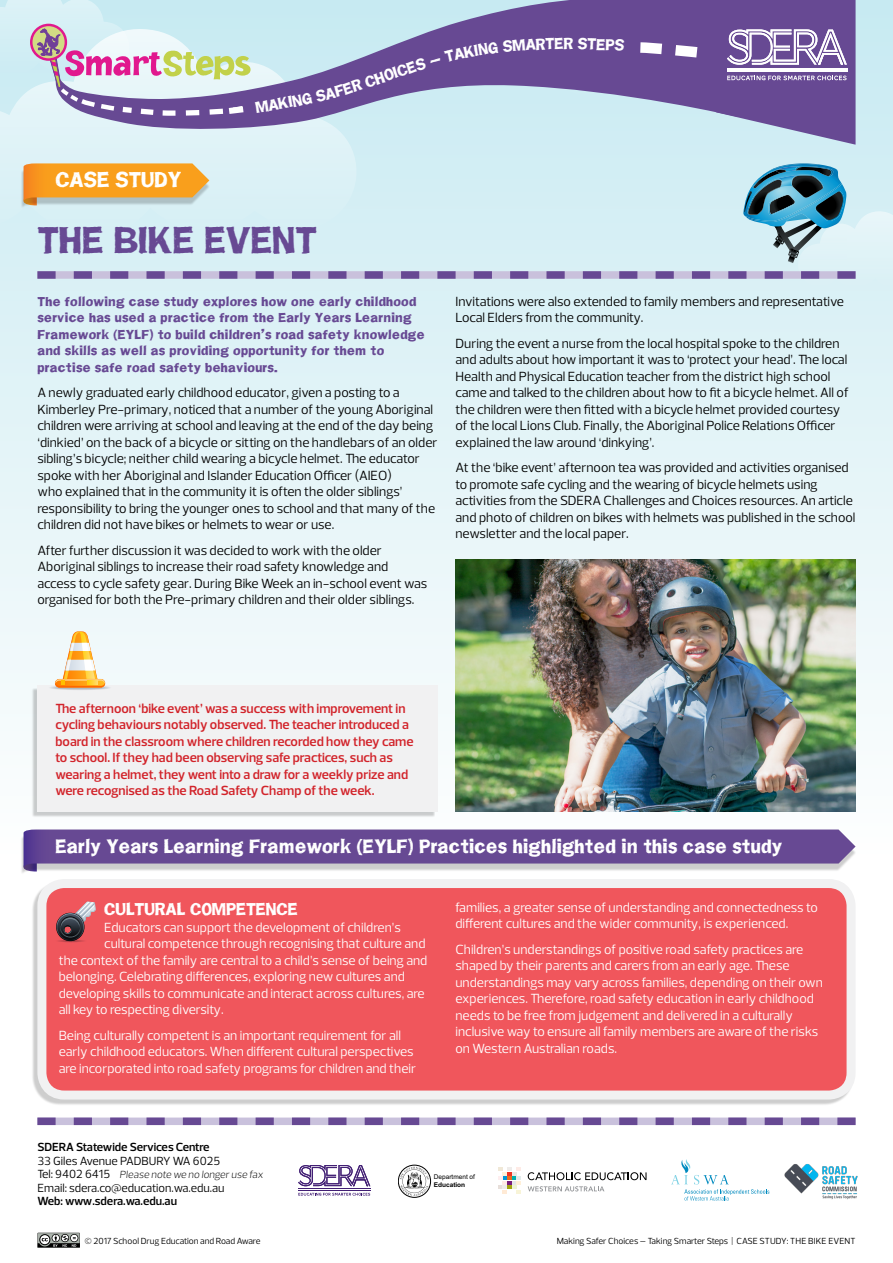
<style>
.page{position:relative;width:893px;height:1263px;background:#fff}
.page>*{position:absolute;margin:0;border:0;box-sizing:border-box;transform-origin:0 0}
.t1{font:39px "Franklin Gothic Hand Demi";color:#674993}
.t2{font:22.5px "Franklin Gothic Hand Demi";color:#fff}
.t3{font:20.25px "Franklin Gothic Hand Demi";letter-spacing:.01em;color:#fff}
.t4{font:18px "Franklin Gothic Hand Demi";color:#fff}
.t5{font:16.5px "Franklin Gothic Hand Demi";color:#fff}
.t6{font:13.5px/16.5px "Prelo";color:#000}
.t7{font:13.5px/16.5px "Prelo";color:#fff}
.t8{font:600 13.5px/16.5px "Prelo";color:#d2232a}
.t9{font:13.5px/16.5px "Franklin Gothic Hand Demi";letter-spacing:.02em;color:#674993;scale:1.04 1}
.t10{font:12px "Prelo";color:#000}
.t11{font:600 12px "Prelo";letter-spacing:-.01em;color:#000}
.t12{font:300 10.5px "Prelo";color:#000}
.t13{font:9px "Prelo";color:#000}
.t14{font:6.45px "Arial";color:#000}
.t15{font:700 6.45px "Arial";color:#000}
.s1{font-weight:400;font-size:12px}
</style>
<div class="page">
<div style="left:0;top:0;width:893px;height:856px;background:linear-gradient(to bottom,#c7eaf2,#fefefe)"></div>
<div style="left:0;top:118px;width:360px;height:120px;background:#dff2f7"></div>
<div style="left:31px;top:688px;width:404px;height:129px;background:#000;opacity:.2"></div>
<div style="left:37px;top:685px;width:400px;height:126px;background:#f1f1f2"></div>
<svg style="left:37px;top:1117px;width:818px;height:8px;background:#9d8bbb"></svg>
<svg style="left:671px;top:1159px;width:98px;height:41px"></svg>
<svg style="left:498px;top:1167px;width:23px;height:27px"></svg>
<svg style="left:528px;top:1172px;width:118px;height:8px"></svg>
<svg style="left:528px;top:1186px;width:76px;height:5px"></svg>
<div style="left:398px;top:1165px;width:33px;height:32px;border:1px solid #000;border-radius:50%"></div>
<svg style="left:400px;top:1167px;width:29px;height:29px"></svg>
<svg style="left:298px;top:1165px;width:72px;height:21px"></svg>
<hr style="left:298px;top:1188px;width:72px;height:1px;background:#421f74">
<hr style="left:298px;top:1190px;width:72px;height:1px;background:#421f74">
<svg style="left:298px;top:1193px;width:72px;height:3px"></svg>
<img style="left:784px;top:1164px;width:74px;height:36px">
<div style="left:48px;top:685px;width:64px;height:5px;background:#e8e9eb;border-radius:50%"></div>
<div style="left:49px;top:685px;width:62px;height:5px;background:#e4e6e8;border-radius:50%"></div>
<div style="left:51px;top:685px;width:58px;height:5px;background:#dfe0e3;border-radius:50%"></div>
<svg style="left:52px;top:686px;width:56px;height:4px"></svg>
<hr style="left:53px;top:686px;width:54px;height:3px;background:#dfe3e7;border-radius:50%">
<hr style="left:54px;top:686px;width:52px;height:3px;background:#d9dde2;border-radius:50%">
<hr style="left:55px;top:686px;width:50px;height:3px;background:#d2d8dd;border-radius:50%">
<hr style="left:56px;top:686px;width:48px;height:3px;background:#ccd2d8;border-radius:50%">
<hr style="left:57px;top:687px;width:46px;height:2px;background:#c6ccd3;border-radius:50%">
<hr style="left:58px;top:687px;width:45px;height:2px;background:#c2cad1;border-radius:50%">
<hr style="left:59px;top:687px;width:43px;height:1px;background:#bcc4cc;border-radius:50%">
<svg style="left:55px;top:631px;width:50px;height:56px"></svg>
<svg style="left:23px;top:163px;width:870px;height:128px;background:#cbddde"></svg>
<div style="left:31px;top:881px;width:822px;height:224px;background:#000;opacity:.2"></div>
<div style="left:42px;top:883px;width:809px;height:212px;background:#f0565c;border-radius:22px"></div>
<div style="left:37px;top:879px;width:818px;height:220px;border:9px solid #f1f1f2;border-radius:22px"></div>
<div style="left:20px;top:833px;width:836px;height:42px;background:#fff"></div>
<svg style="left:23px;top:829px;width:832px;height:42px;background:#7d65a0"></svg>
<svg style="left:56px;top:901px;width:40px;height:41px"></svg>
<svg style="left:37px;top:1233px;width:43px;height:15px"></svg>
<img style="left:455px;top:559px;width:400px;height:252px">
<svg style="left:52px;top:0;width:344px;height:132px;background:#abb0d0"></svg>
<svg style="left:0;top:0;width:363px;height:118px;background:#bfc6d8"></svg>
<svg style="left:396px;top:0;width:459px;height:145px;background:#8f86b7"></svg>
<p class="t5" style="left:362px;top:73px;width:35px;rotate:-19deg">CHOI</p>
<p class="t5" style="left:563px;top:34px;width:11px">R</p>
<h2 class="t2" style="left:55px;top:166px;width:127px">CASE STUDY</h2>
<h1 class="t1" style="left:37px;top:217px;width:281px">THE BIKE EVENT</h1>
<p class="t9" style="left:37px;top:294px;width:374px">The following case study explores how one early childhood service has used a practice from the Early Years Learning Framework (EYLF) to build children’s road safety knowledge and skills as well as providing opportunity for them to practise safe road safety behaviours.</p>
<p class="t6" style="left:37px;top:385px;width:402px">A newly graduated early childhood educator, given a posting to a Kimberley Pre-primary, noticed that a number of the young Aboriginal children were arriving at school and leaving at the end of the day being ‘dinkied’ on the back of a bicycle or sitting on the handlebars of an older sibling’s bicycle; neither child wearing a bicycle helmet. The educator spoke with her Aboriginal and Islander Education Officer (AIEO)<br>who explained that in the community it is often the older siblings’ responsibility to bring the younger ones to school and that many of the children did not have bikes or helmets to wear or use.</p>
<p class="t6" style="left:37px;top:542px;width:391px">After further discussion it was decided to work with the older Aboriginal siblings to increase their road safety knowledge and access to cycle safety gear. During Bike Week an in-school event was organised for both the Pre-primary children and their older siblings.</p>
<p class="t6" style="left:455px;top:293px;width:390px">Invitations were also extended to family members and representative<br>Local Elders from the community.</p>
<p class="t6" style="left:455px;top:335px;width:395px">During the event a nurse from the local hospital spoke to the children and adults about how important it was to ‘protect your head’. The local Health and Physical Education teacher from the district high school came and talked to the children about how to fit a bicycle helmet. All of the children were then fitted with a bicycle helmet provided courtesy of the local Lions Club. Finally, the Aboriginal Police Relations Officer explained the law around ‘dinkying’.</p>
<p class="t6" style="left:455px;top:460px;width:401px">At the ‘bike event’ afternoon tea was provided and activities organised to promote safe cycling and the wearing of bicycle helmets using activities from the SDERA Challenges and Choices resources. An article and photo of children on bikes with helmets was published in the school newsletter and the local paper.</p>
<p class="t8" style="left:55px;top:700px;width:360px">The afternoon ‘bike event’ was a success with improvement in cycling behaviours notably observed. The teacher introduced a board in the classroom where children recorded how they came to school. If they had been observing safe practices, such as wearing a helmet, they went into a draw for a weekly prize and were recognised as the Road Safety Champ of the week.</p>
<h3 class="t3" style="left:55px;top:834px;width:728px">Early Years Learning Framework (EYLF) Practices highlighted in this case study</h3>
<h3 class="t4" style="left:104px;top:898px;width:195px">CULTURAL COMPETENCE</h3>
<p class="t7" style="left:104px;top:919px;width:298px">Educators can support the development of children’s</p>
<p class="t7" style="left:104px;top:935px;width:323px">cultural competence through recognising that culture and</p>
<p class="t7" style="left:59px;top:952px;width:370px">the context of the family are central to a child’s sense of being and</p>
<p class="t7" style="left:59px;top:968px;width:348px">belonging. Celebrating differences, exploring new cultures and</p>
<p class="t7" style="left:59px;top:985px;width:368px">developing skills to communicate and interact across cultures, are</p>
<p class="t7" style="left:59px;top:1001px;width:166px">all key to respecting diversity.</p>
<p class="t7" style="left:59px;top:1027px;width:359px">Being culturally competent is an important requirement for all early childhood educators. When different cultural perspectives are incorporated into road safety programs for children and their</p>
<p class="t7" style="left:455px;top:899px;width:364px">families, a greater sense of understanding and connectedness to different cultures and the wider community, is experienced.</p>
<p class="t7" style="left:455px;top:941px;width:369px">Children’s understandings of positive road safety practices are shaped by their parents and carers from an early age. These understandings may vary across families, depending on their own experiences. Therefore, road safety education in early childhood needs to be free from judgement and delivered in a culturally inclusive way to ensure all family members are aware of the risks on Western Australian roads.</p>
<p class="t11" style="left:37px;top:1140px;width:174px">SDERA Statewide Services Centre</p>
<p class="t10" style="left:37px;top:1153px;width:184px">33 Giles Avenue PADBURY WA 6025</p>
<p class="t12" style="left:37px;top:1168px;width:229px"><span class="s1">Tel: 9402 6415</span> Please note we no longer use fax</p>
<p class="t10" style="left:37px;top:1180px;width:189px">Email: sdera.co@education.wa.edu.au</p>
<p class="t11" style="left:37px;top:1194px;width:141px">Web: www.sdera.wa.edu.au</p>
<p class="t14" style="left:434px;top:1173px;width:43px">Department of</p>
<p class="t15" style="left:434px;top:1181px;width:33px">Education</p>
<p class="t13" style="left:85px;top:1235px;width:177px">© 2017 School Drug Education and Road Aware</p>
<p class="t13" style="left:557px;top:1235px;width:300px">Making Safer Choices – Taking Smarter Steps | CASE STUDY: THE BIKE EVENT</p>
</div>
